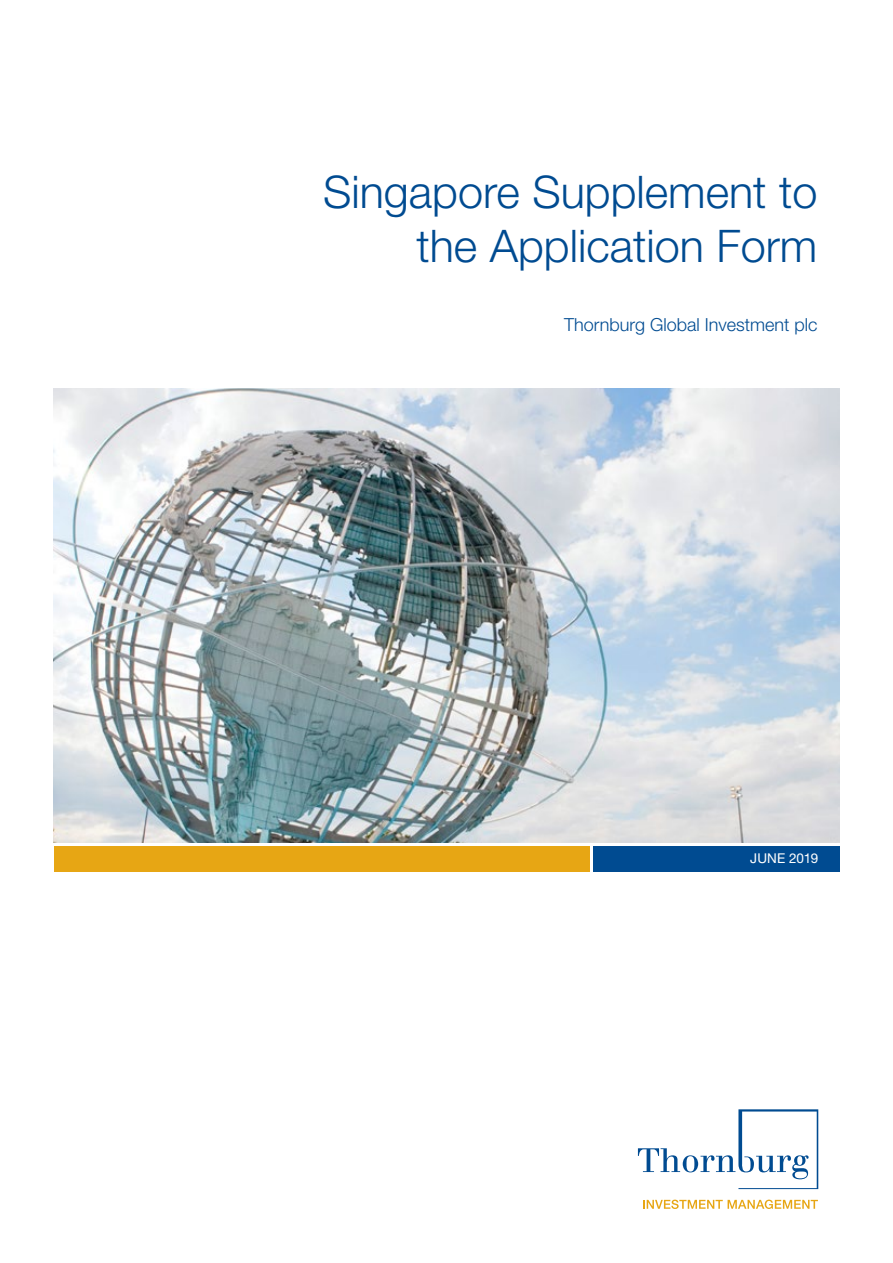
<style>
.page{position:relative;width:893px;height:1263px;background:#fff}
.page>*{position:absolute;margin:0;border:0;box-sizing:border-box;transform-origin:0 0}
.t1{font:300 45px/54px "Helvetica Neue LT Std";color:#004b91;text-align:right}
.t2{font:300 18px "Helvetica Neue LT Std";color:#004b91}
.t3{font:13.5px "Helvetica Neue LT Std";color:#fff}
</style>
<div class="page">
<img style="left:53px;top:389px;width:787px;height:453px">
<svg style="left:643px;top:1199px;width:175px;height:10px"></svg>
<svg style="left:638px;top:1109px;width:180px;height:80px"></svg>
<div style="left:54px;top:846px;width:536px;height:25px;background:#e7a614"></div>
<div style="left:593px;top:846px;width:247px;height:25px;background:#004b91"></div>
<p class="t1" style="left:323px;top:164px;width:496px">Singapore Supplement to the Application Form</p>
<p class="t2" style="left:564px;top:313px;width:255px">Thornburg Global Investment plc</p>
<p class="t3" style="left:750px;top:850px;width:69px">JUNE 2019</p>
</div>
